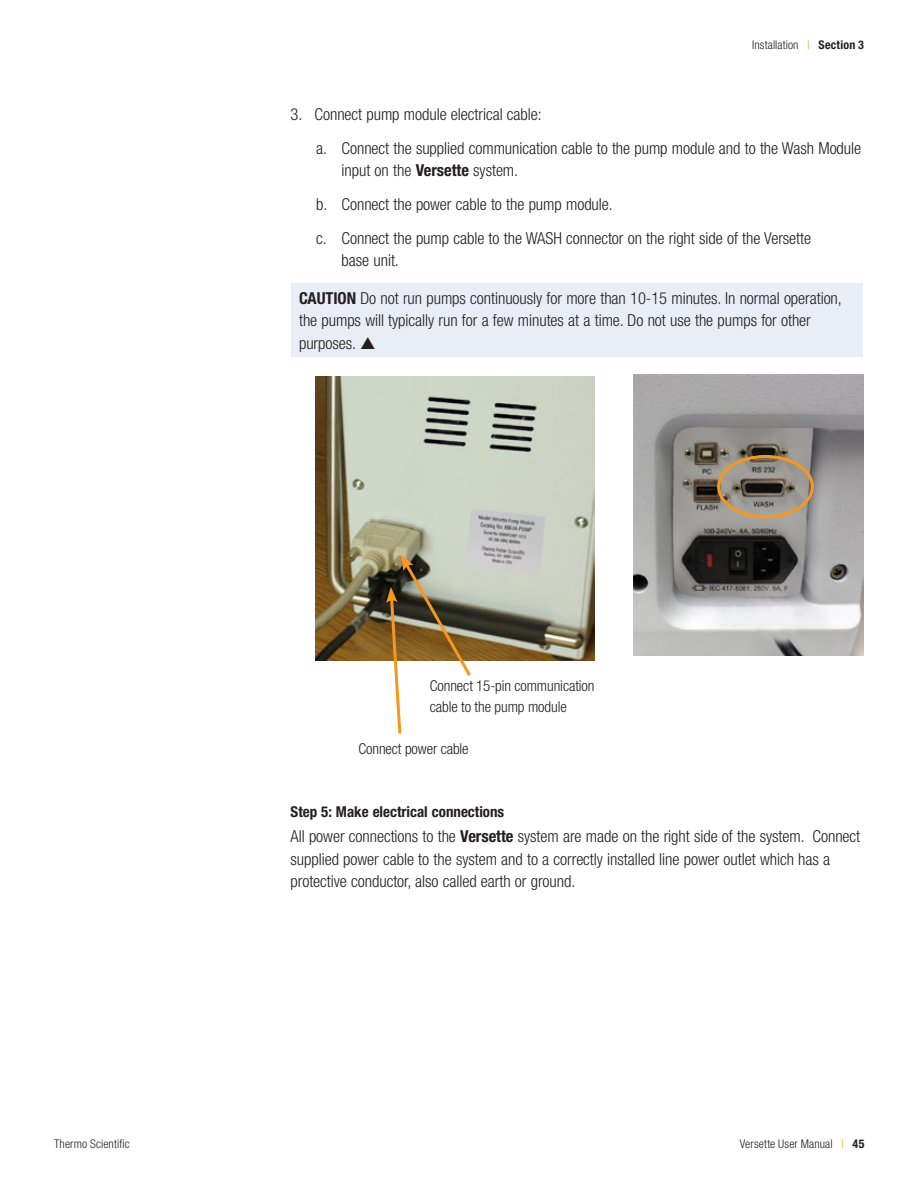
<style>
.page{position:relative;width:918px;height:1188px;background:#fff}
.page>*{position:absolute;margin:0;border:0;box-sizing:border-box;transform-origin:0 0}
.t1{font:300 condensed 16.5px/22.5px "Helvetica Neue LT Std";letter-spacing:-.005em;color:#231f20}
.t2{font:300 condensed 15px/21px "Helvetica Neue LT Std";letter-spacing:-.005em;color:#231f20}
.t3{font:700 condensed 15px "Helvetica Neue LT Std";color:#231f20}
.t4{font:300 condensed 12px "Helvetica Neue LT Std";letter-spacing:.01em;color:#231f20}
.s1{color:#f7971d}
.s2{font-weight:700}
</style>
<div class="page">
<div style="left:291px;top:283px;width:571px;height:74px;background:#e9eef6"></div>
<img style="left:316px;top:376px;width:279px;height:284px">
<img style="left:634px;top:375px;width:230px;height:280px">
<svg style="left:386px;top:554px;width:88px;height:180px"></svg>
<div style="left:717px;top:455px;width:97px;height:63px;border:3px solid #f7971d;border-radius:50%"></div>
<p class="t4" style="left:752px;top:38px;width:113px">Installation <span class="s1">|</span> <span class="s2">Section 3</span></p>
<p class="t1" style="left:316px;top:97px;width:547px;line-height:33.8px;text-indent:-26px">3. Connect pump module electrical cable:<br>a. Connect the supplied communication cable to the pump module and to the Wash Module</p>
<p class="t1" style="left:316px;top:153px;width:497px;line-height:33.8px;text-indent:26px">input on the <span class="s2">Versette</span> system.<br>b. Connect the power cable to the pump module.<br>c. Connect the pump cable to the WASH connector on the right side of the Versette</p>
<p class="t1" style="left:342px;top:249px;width:59px">base unit.</p>
<p class="t1" style="left:299px;top:286px;width:544px"><span class="s2">CAUTION</span> Do not run pumps continuously for more than 10-15 minutes. In normal operation, the pumps will typically run for a few minutes at a time. Do not use the pumps for other purposes.</p>
<p class="t2" style="left:430px;top:675px;width:166px">Connect 15-pin communication cable to the pump module</p>
<p class="t2" style="left:358px;top:738px;width:112px">Connect power cable</p>
<p class="t3" style="left:291px;top:802px;width:215px">Step 5: Make electrical connections</p>
<p class="t1" style="left:291px;top:825px;width:571px">All power connections to the <span class="s2">Versette</span> system are made on the right side of the system. Connect supplied power cable to the system and to a correctly installed line power outlet which has a protective conductor, also called earth or ground.</p>
<p class="t4" style="left:54px;top:1136px;width:77px">Thermo Scientific</p>
<p class="t4" style="left:740px;top:1136px;width:126px">Versette User Manual <span class="s1">|</span> <span class="s2">45</span></p>
</div>
